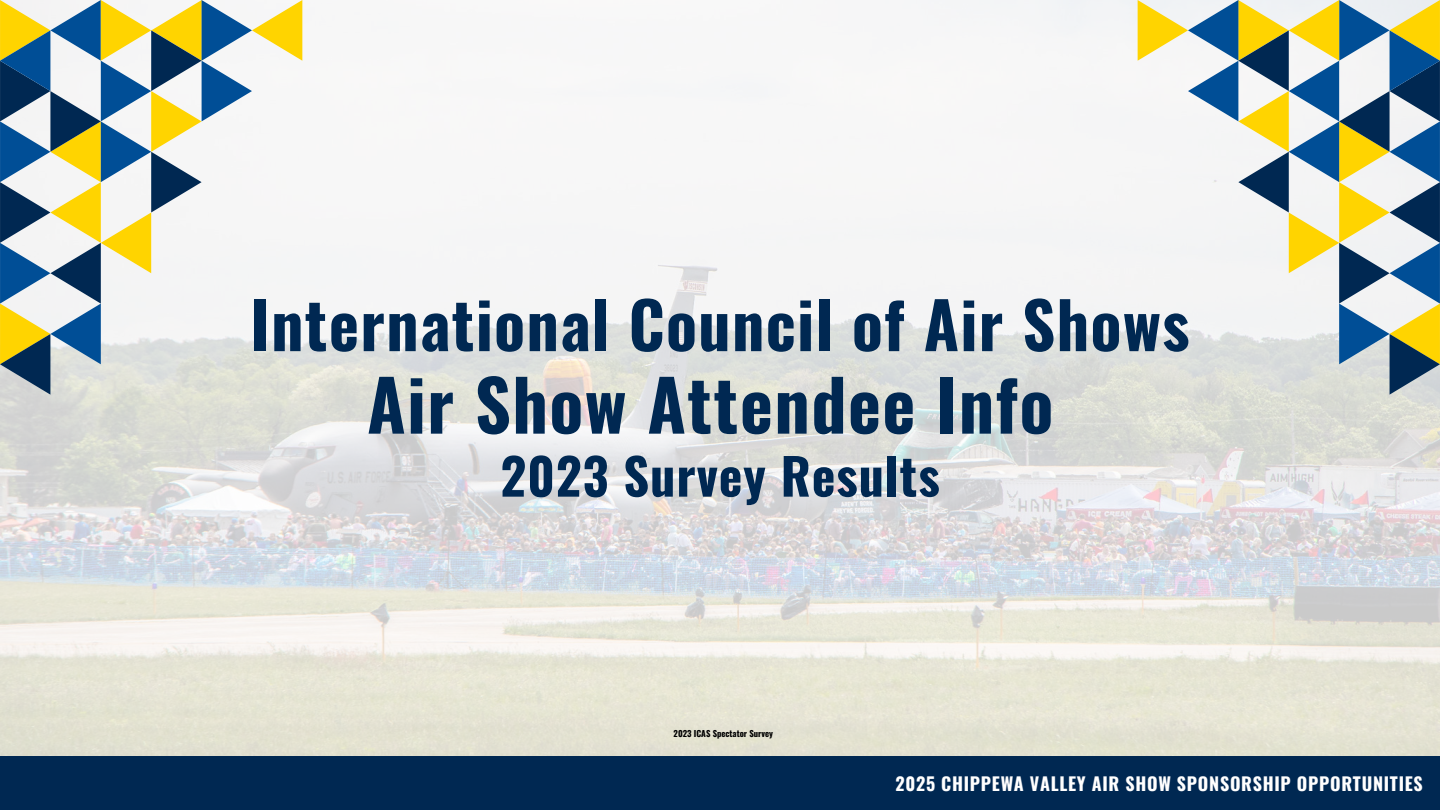
<style>
.page{position:relative;width:1440px;height:810px;background:#fff}
.page>*{position:absolute;margin:0;border:0;box-sizing:border-box;transform-origin:0 0}
.t1{font:700 70.2px "Oswald";letter-spacing:.02em;color:#002852}
.t2{font:700 64.2px "Oswald";letter-spacing:.02em;color:#002852}
.t3{font:700 50.2px "Oswald";letter-spacing:.02em;color:#002852}
.t4{font:700 18px "Oswald";letter-spacing:.04em;color:#fff}
.t5{font:700 8.6px "Oswald";color:#000}
</style>
<div class="page">
<img style="left:0;top:0;width:1440px;height:756px">
<svg style="left:1138px;top:0;width:302px;height:394px"></svg>
<svg style="left:0;top:0;width:302px;height:394px"></svg>
<div style="left:0;top:756px;width:1440px;height:54px;background:#002852"></div>
<p class="t2" style="left:250px;top:275px;width:941px">International Council of Air Shows</p>
<p class="t1" style="left:367px;top:350px;width:688px">Air Show Attendee Info</p>
<p class="t3" style="left:500px;top:437px;width:441px">2023 Survey Results</p>
<p class="t5" style="left:674px;top:726px;width:101px">2023 ICAS Spectator Survey</p>
<p class="t4" style="left:895px;top:769px;width:529px">2025 CHIPPEWA VALLEY AIR SHOW SPONSORSHIP OPPORTUNITIES</p>
</div>
